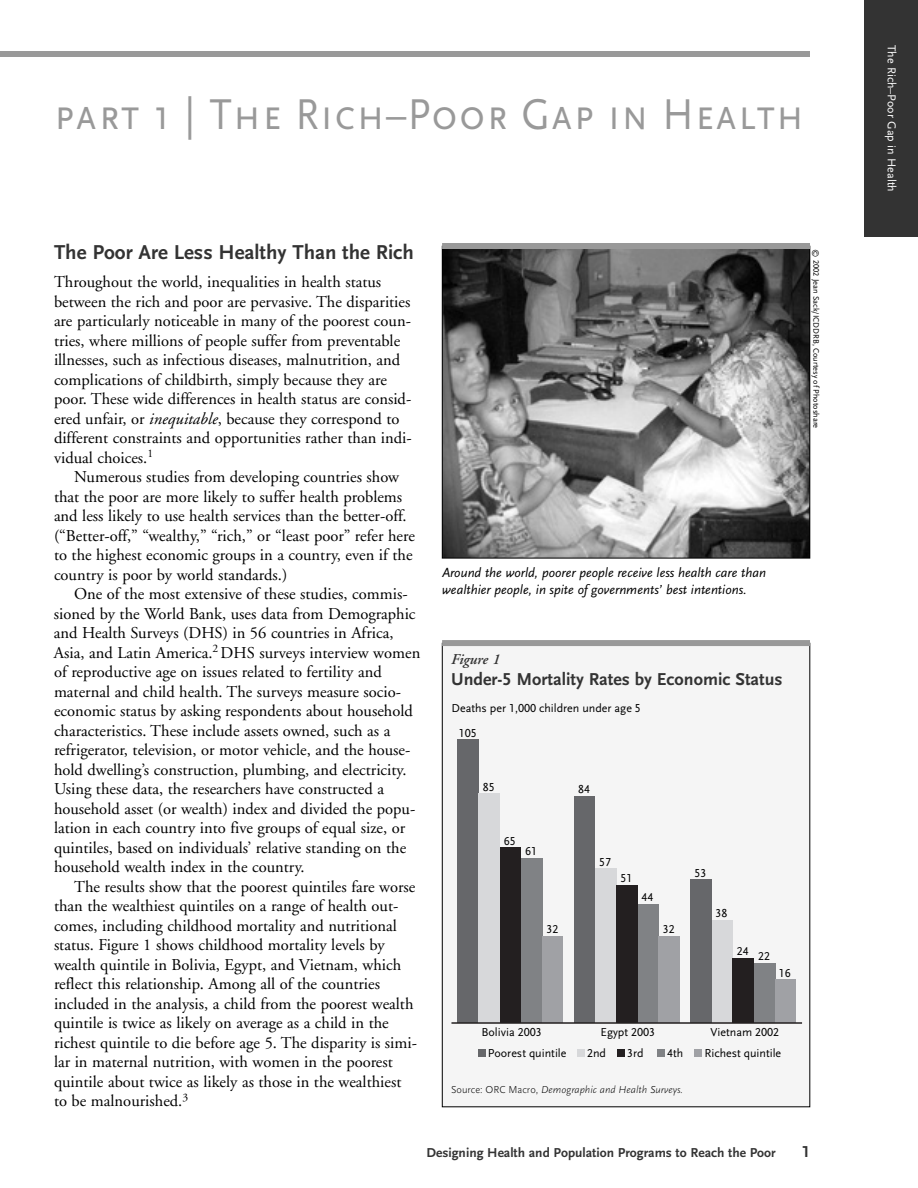
<style>
.page{position:relative;width:918px;height:1188px;background:#fff}
.page>*{position:absolute;margin:0;border:0;box-sizing:border-box;transform-origin:0 0}
.t1{font:45px "Scala Sans Caps";letter-spacing:.035em;color:#999;scale:.9 1}
.t2{font:700 21px "Scala Sans LF";color:#333}
.t3{font:700 18px "Scala Sans LF";color:#333}
.t4{font:16.5px/19.5px "Adobe Garamond";color:#000}
.t5{font:700 16.5px "Scala Sans LF";color:#333}
.t6{font:italic 600 15px "Adobe Garamond";color:#333}
.t7{font:italic 13.5px/16.5px "Scala Sans LF";color:#000}
.t8{font:700 13.5px "Scala Sans LF";color:#333}
.t9{font:12px "Scala Sans LF";color:#000}
.t10{font:12px "Scala Sans LF";color:#fff}
.t11{font:italic 300 10.5px "Scala Sans";color:#000}
.t12{font:8.25px "Scala Sans LF";color:#000}
.s1{font-style:italic}
.s2{font-style:normal}
</style>
<div class="page">
<div style="left:0;top:51px;width:810px;height:6px;background:#999"></div>
<div style="left:864px;top:0;width:54px;height:236px;background:#333"></div>
<div style="left:442px;top:643px;width:368px;height:464px;background:#f5f5f5"></div>
<div style="left:457px;top:739px;width:22px;height:284px;background:#66676a"></div>
<div style="left:479px;top:793px;width:21px;height:230px;background:#d7d8da"></div>
<div style="left:500px;top:847px;width:21px;height:176px;background:#231f20"></div>
<div style="left:521px;top:858px;width:21px;height:165px;background:#808285"></div>
<div style="left:542px;top:937px;width:21px;height:86px;background:#a0a1a5"></div>
<div style="left:574px;top:796px;width:21px;height:227px;background:#66676a"></div>
<div style="left:595px;top:869px;width:21px;height:154px;background:#d7d8da"></div>
<div style="left:616px;top:885px;width:22px;height:138px;background:#231f20"></div>
<div style="left:638px;top:904px;width:21px;height:119px;background:#808285"></div>
<div style="left:659px;top:937px;width:21px;height:86px;background:#a0a1a5"></div>
<div style="left:690px;top:880px;width:22px;height:143px;background:#66676a"></div>
<div style="left:712px;top:920px;width:21px;height:103px;background:#d7d8da"></div>
<div style="left:733px;top:958px;width:21px;height:65px;background:#231f20"></div>
<div style="left:754px;top:964px;width:21px;height:59px;background:#808285"></div>
<div style="left:775px;top:980px;width:21px;height:43px;background:#a0a1a5"></div>
<hr style="left:451px;top:1022px;width:351px;height:2px;background:#231f20">
<div style="left:478px;top:1049px;width:8px;height:8px;background:#66676a"></div>
<div style="left:577px;top:1049px;width:8px;height:8px;background:#d7d8da"></div>
<div style="left:617px;top:1049px;width:8px;height:8px;background:#231f20"></div>
<div style="left:657px;top:1049px;width:8px;height:8px;background:#808285"></div>
<div style="left:694px;top:1049px;width:8px;height:8px;background:#a0a1a5"></div>
<div style="left:442px;top:640px;width:368px;height:6px;background:#999"></div>
<img style="left:444px;top:249px;width:364px;height:307px">
<div style="left:442px;top:243px;width:368px;height:6px;background:#999"></div>
<h1 class="t1" style="left:54px;top:91px;width:835px">part 1 | The Rich–Poor Gap in Health</h1>
<p class="t2" style="left:54px;top:242px;width:362px">The Poor Are Less Healthy Than the Rich</p>
<p class="t4" style="left:54px;top:274px;width:359px">Throughout the world, inequalities in health status between the rich and poor are pervasive. The disparities are particularly noticeable in many of the poorest coun&shy;tries, where millions of people suffer from preventable illnesses, such as infectious diseases, malnutrition, and complications of childbirth, simply because they are poor. These wide differences in health status are consid&shy;ered unfair, or <span class="s1">inequitable</span>, because they correspond to different constraints and opportunities rather than indi&shy;vidual choices.<sup>1</sup></p>
<p class="t4" style="left:54px;top:469px;width:362px;text-indent:20px">Numerous studies from developing countries show that the poor are more likely to suffer health problems and less likely to use health services than the better-off. (“Better-off,” “wealthy,” “rich,” or “least poor” refer here to the highest economic groups in a country, even if the country is poor by world standards.)</p>
<p class="t4" style="left:54px;top:586px;width:368px;text-indent:20px">One of the most extensive of these studies, commis&shy;sioned by the World Bank, uses data from Demographic and Health Surveys (DHS) in 56 countries in Africa, Asia, and Latin America.<sup>2</sup> DHS surveys interview women of reproductive age on issues related to fertility and maternal and child health. The surveys measure socio&shy;economic status by asking respondents about household characteristics. These include assets owned, such as a refrigerator, television, or motor vehicle, and the house&shy;hold dwelling’s construction, plumbing, and electricity.<br>Using these data, the researchers have constructed a household asset (or wealth) index and divided the popu&shy;lation in each country into five groups of equal size, or quintiles, based on individuals’ relative standing on the household wealth index in the country.</p>
<p class="t4" style="left:54px;top:878px;width:365px;text-indent:20px">The results show that the poorest quintiles fare worse than the wealthiest quintiles on a range of health out&shy;comes, including childhood mortality and nutritional status. Figure 1 shows childhood mortality levels by wealth quintile in Bolivia, Egypt, and Vietnam, which reflect this relationship. Among all of the countries included in the analysis, a child from the poorest wealth quintile is twice as likely on average as a child in the richest quintile to die before age 5. The disparity is simi&shy;lar in maternal nutrition, with women in the poorest quintile about twice as likely as those in the wealthiest to be malnourished.<sup>3</sup></p>
<p class="t12" style="left:820px;top:249px;width:180px;rotate:90deg">© 2002 Jean Sack/ICDDRB, Courtesy of Photoshare</p>
<p class="t7" style="left:442px;top:565px;width:325px">Around the world, poorer people receive less health care than wealthier people, in spite of governments’ best intentions.</p>
<p class="t6" style="left:451px;top:653px;width:50px">Figure 1</p>
<p class="t3" style="left:451px;top:671px;width:333px">Under-5 Mortality Rates by Economic Status</p>
<p class="t9" style="left:452px;top:702px;width:191px">Deaths per 1,000 children under age 5</p>
<p class="t9" style="left:459px;top:727px;width:19px">105</p>
<p class="t9" style="left:483px;top:781px;width:13px">85</p>
<p class="t9" style="left:504px;top:835px;width:13px">65</p>
<p class="t9" style="left:525px;top:846px;width:13px">61</p>
<p class="t9" style="left:546px;top:924px;width:13px">32</p>
<p class="t9" style="left:578px;top:783px;width:13px">84</p>
<p class="t9" style="left:599px;top:856px;width:13px">57</p>
<p class="t9" style="left:620px;top:873px;width:13px">51</p>
<p class="t9" style="left:641px;top:891px;width:13px">44</p>
<p class="t9" style="left:663px;top:924px;width:13px">32</p>
<p class="t9" style="left:694px;top:867px;width:13px">53</p>
<p class="t9" style="left:715px;top:907px;width:13px">38</p>
<p class="t9" style="left:737px;top:948px;width:35px">24 22</p>
<p class="t9" style="left:779px;top:967px;width:13px">16</p>
<p class="t9" style="left:482px;top:1026px;width:62px">Bolivia 2003</p>
<p class="t9" style="left:601px;top:1026px;width:56px">Egypt 2003</p>
<p class="t9" style="left:711px;top:1026px;width:70px">Vietnam 2002</p>
<p class="t9" style="left:488px;top:1047px;width:80px">Poorest quintile</p>
<p class="t9" style="left:587px;top:1047px;width:21px">2nd</p>
<p class="t9" style="left:627px;top:1047px;width:18px">3rd</p>
<p class="t9" style="left:667px;top:1047px;width:18px">4th</p>
<p class="t9" style="left:704px;top:1047px;width:78px">Richest quintile</p>
<p class="t11" style="left:451px;top:1085px;width:234px"><span class="s2">Source: ORC Macro,</span> Demographic and Health Surveys.</p>
<p class="t8" style="left:427px;top:1146px;width:351px">Designing Health and Population Programs to Reach the Poor</p>
<p class="t5" style="left:802px;top:1144px;width:10px">1</p>
<p class="t10" style="left:898px;top:45px;width:148px;rotate:90deg">The Rich–Poor Gap in Health</p>
</div>
